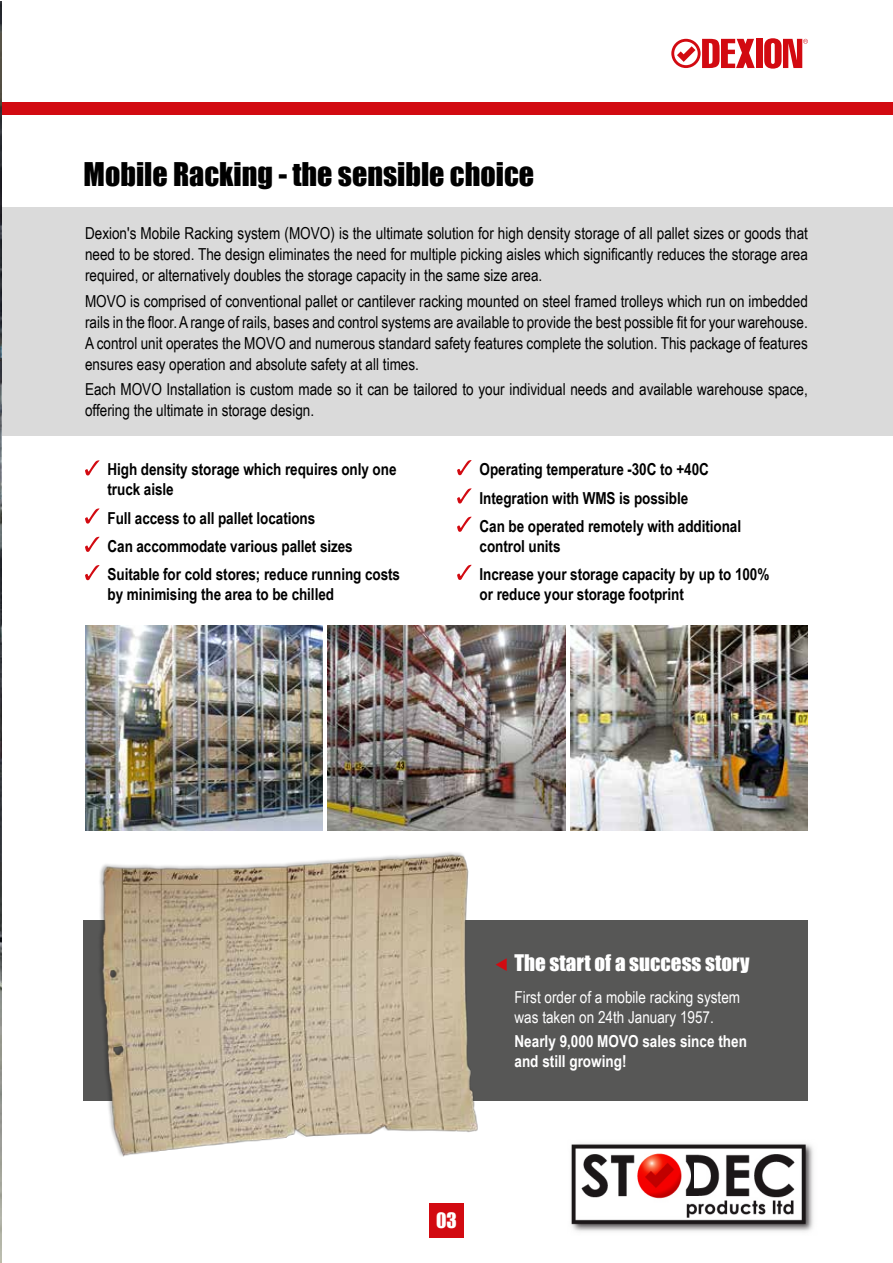
<style>
.page{position:relative;width:893px;height:1263px;background:#fff}
.page>*{position:absolute;margin:0;border:0;box-sizing:border-box;transform-origin:0 0}
.t1{font:30px "Impact";color:#000}
.t2{font:21px "Impact";color:#fff}
.t3{font:19.5px "Impact";color:#fff}
.t4{font:16.5px/21px "Arial Narrow";color:#000;text-align:justify}
.t5{font:700 16.5px/28.3px "Arial Narrow";letter-spacing:-.005em;color:#000}
.t6{font:16.5px/19.8px "Arial Narrow";color:#fff}
.t7{font:700 16.5px/19.8px "Arial Narrow";color:#fff}
</style>
<div class="page">
<img style="left:570px;top:625px;width:238px;height:206px">
<img style="left:327px;top:625px;width:239px;height:206px">
<img style="left:85px;top:625px;width:237px;height:206px">
<div style="left:84px;top:920px;width:724px;height:181px;background:#575756"></div>
<img style="left:99px;top:852px;width:379px;height:305px">
<svg style="left:496px;top:958px;width:11px;height:13px"></svg>
<div style="left:0;top:102px;width:892px;height:13px;background:#d20a11"></div>
<div style="left:429px;top:1203px;width:34px;height:34px;background:#d20a11"></div>
<div style="left:756px;top:39px;width:6px;height:29px;background:#d20a11"></div>
<svg style="left:671px;top:39px;width:84px;height:29px"></svg>
<svg style="left:764px;top:38px;width:44px;height:30px"></svg>
<div style="left:2px;top:207px;width:890px;height:229px;background:#dadada"></div>
<img style="left:0;top:1px;width:1px;height:1262px">
<svg style="left:85px;top:460px;width:14px;height:15px"></svg>
<svg style="left:85px;top:508px;width:14px;height:16px"></svg>
<svg style="left:85px;top:537px;width:14px;height:15px"></svg>
<svg style="left:85px;top:565px;width:14px;height:15px"></svg>
<svg style="left:457px;top:460px;width:15px;height:15px"></svg>
<svg style="left:457px;top:488px;width:15px;height:15px"></svg>
<svg style="left:457px;top:517px;width:15px;height:15px"></svg>
<svg style="left:457px;top:565px;width:15px;height:15px"></svg>
<img style="left:571px;top:1143px;width:242px;height:89px">
<h1 class="t1" style="left:84px;top:156px;width:452px">Mobile Racking - the sensible choice</h1>
<p class="t4" style="left:85px;top:223px;width:724px">Dexion's Mobile Racking system (MOVO) is the ultimate solution for high density storage of all pallet sizes or goods that need to be stored. The design eliminates the need for multiple picking aisles which significantly reduces the storage area required, or alternatively doubles the storage capacity in the same size area.</p>
<p class="t4" style="left:85px;top:290px;width:724px">MOVO is comprised of conventional pallet or cantilever racking mounted on steel framed trolleys which run on imbedded rails in the floor. A range of rails, bases and control systems are available to provide the best possible fit for your warehouse.<br>A control unit operates the MOVO and numerous standard safety features complete the solution. This package of features ensures easy operation and absolute safety at all times.</p>
<p class="t4" style="left:85px;top:378px;width:724px">Each MOVO Installation is custom made so it can be tailored to your individual needs and available warehouse space, offering the ultimate in storage design.</p>
<p class="t5" style="left:108px;top:460px;width:290px;line-height:19.8px">High density storage which requires only one truck aisle</p>
<p class="t5" style="left:108px;top:503px;width:294px">Full access to all pallet locations<br>Can accommodate various pallet sizes<br>Suitable for cold stores; reduce running costs</p>
<p class="t5" style="left:108px;top:580px;width:228px">by minimising the area to be chilled</p>
<p class="t5" style="left:480px;top:455px;width:263px">Operating temperature -30C to +40C<br>Integration with WMS is possible<br>Can be operated remotely with additional</p>
<p class="t5" style="left:480px;top:531px;width:291px">control units<br>Increase your storage capacity by up to 100%</p>
<p class="t5" style="left:480px;top:580px;width:206px">or reduce your storage footprint</p>
<p class="t3" style="left:436px;top:1208px;width:22px">03</p>
<p class="t2" style="left:514px;top:950px;width:236px">The start of a success story</p>
<p class="t6" style="left:514px;top:987px;width:227px">First order of a mobile racking system was taken on 24th January 1957.</p>
<p class="t7" style="left:514px;top:1031px;width:234px">Nearly 9,000 MOVO sales since then and still growing!</p>
</div>
